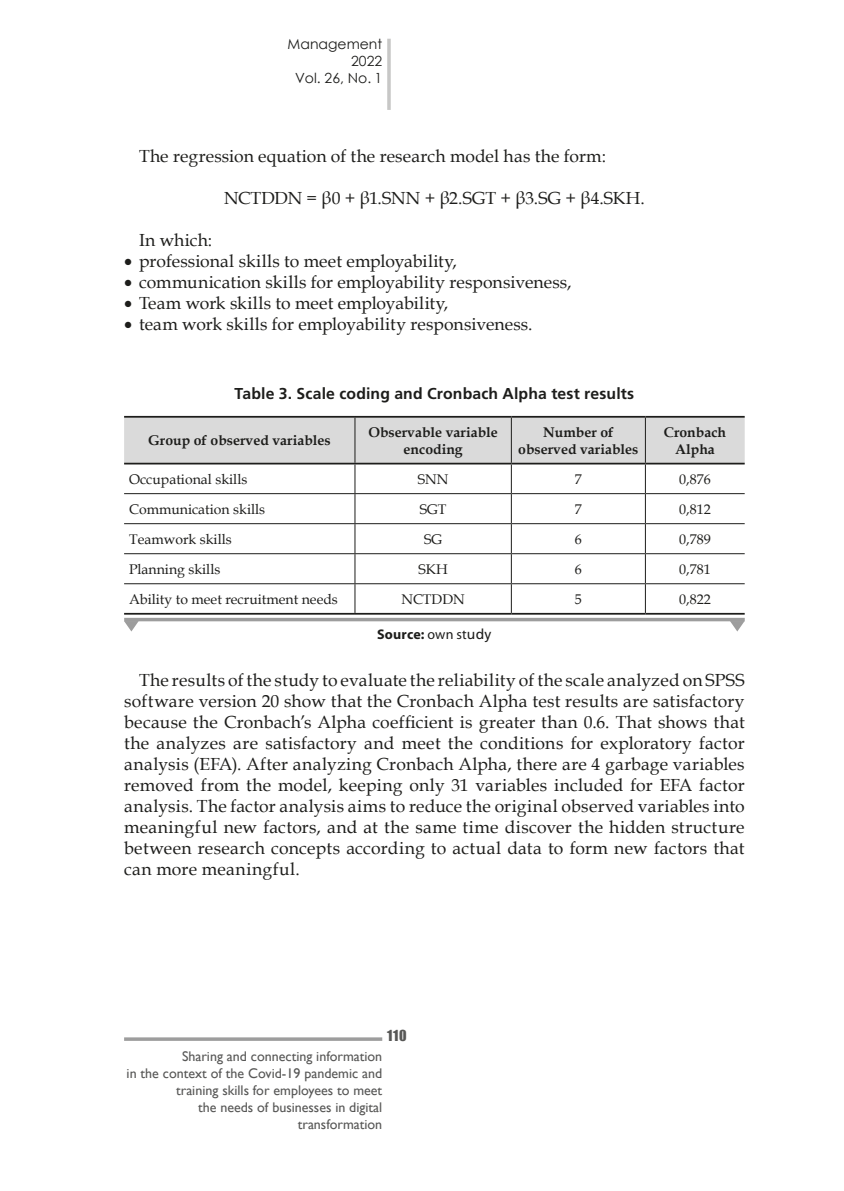
<style>
.page{position:relative;width:844px;height:1191px;background:#fff}
.page>*{position:absolute;margin:0;border:0;box-sizing:border-box;transform-origin:0 0}
.tekst_glowny{font:17.5px/21px "Book Antiqua";letter-spacing:.005em;color:#1d1d1b;text-align:justify}
.tytul_tabeli{font:700 15.75px "Frutiger LT Pro";letter-spacing:.01em;color:#1d1d1b}
.t1{font:14px/16.8px "Gill Sans";color:#575756;text-align:right}
.Normalny{font:14px "Book Antiqua";color:#1d1d1b}
.Normalny-2{font:700 14px/16.8px "Book Antiqua";color:#1d1d1b;text-align:center}
.t2{font:14px/16.8px "Century Gothic";color:#1d1d1b;text-align:right}
.zrodlo_-_do_tabeli{font:700 14px "Myriad Pro";letter-spacing:.015em;color:#1d1d1b}
.t3{font:14px "Impact";color:#575756}
.s1{font-weight:400}
.s2{font-family:"Frutiger LT Pro";font-weight:400}
</style>
<div class="page">
<hr style="left:124px;top:1037px;width:258px;height:3px;background:#9d9d9d">
<hr style="left:387px;top:39px;width:3px;height:71px;background:#c7c7c6">
<svg style="left:124px;top:418px;width:620px;height:195px"></svg>
<hr style="left:124px;top:416px;width:231px;height:2px;background:#1d1d1b">
<hr style="left:355px;top:416px;width:156px;height:2px;background:#1d1d1b">
<hr style="left:511px;top:416px;width:134px;height:2px;background:#1d1d1b">
<hr style="left:645px;top:416px;width:99px;height:2px;background:#1d1d1b">
<hr style="left:124px;top:463px;width:231px;height:1px;background:#1d1d1b">
<hr style="left:355px;top:463px;width:156px;height:1px;background:#1d1d1b">
<hr style="left:511px;top:463px;width:134px;height:1px;background:#1d1d1b">
<hr style="left:645px;top:463px;width:99px;height:1px;background:#1d1d1b">
<hr style="left:124px;top:613px;width:231px;height:1px;background:#1d1d1b">
<hr style="left:355px;top:613px;width:156px;height:1px;background:#1d1d1b">
<hr style="left:511px;top:613px;width:134px;height:1px;background:#1d1d1b">
<hr style="left:645px;top:613px;width:99px;height:1px;background:#1d1d1b">
<hr style="left:124px;top:618px;width:620px;height:3px;background:#9d9d9d">
<svg style="left:124px;top:621px;width:15px;height:10px"></svg>
<svg style="left:729px;top:621px;width:15px;height:10px"></svg>
<p class="t2" style="left:287px;top:36px;width:96px">Management<br>2022<br>Vol. 26, No. 1</p>
<p class="tekst_glowny" style="left:139px;top:145px;width:468px">The regression equation of the research model has the form:</p>
<p class="tekst_glowny" style="left:224px;top:187px;width:422px">NCTDDN = β0 + β1.SNN + β2.SGT + β3.SG + β4.SKH.</p>
<p class="tekst_glowny" style="left:139px;top:229px;width:75px">In which:</p>
<p class="tekst_glowny" style="left:124px;top:250px;width:334px">• professional skills to meet employability,</p>
<p class="tekst_glowny" style="left:124px;top:271px;width:448px">• communication skills for employability responsiveness,</p>
<p class="tekst_glowny" style="left:124px;top:292px;width:325px">• Team work skills to meet employability,</p>
<p class="tekst_glowny" style="left:124px;top:313px;width:410px">• team work skills for employability responsiveness.</p>
<p class="tytul_tabeli" style="left:234px;top:384px;width:401px">Table 3. Scale coding and Cronbach Alpha test results</p>
<p class="Normalny-2" style="left:148px;top:432px;width:184px">Group of observed variables</p>
<p class="Normalny-2" style="left:368px;top:424px;width:131px">Observable variable encoding</p>
<p class="Normalny-2" style="left:518px;top:424px;width:122px">Number of observed variables</p>
<p class="Normalny-2" style="left:663px;top:424px;width:64px">Cronbach<br>Alpha</p>
<p class="Normalny" style="left:129px;top:469px;width:120px">Occupational skills</p>
<p class="Normalny" style="left:418px;top:469px;width:32px">SNN</p>
<p class="Normalny" style="left:574px;top:469px;width:8px">7</p>
<p class="Normalny" style="left:679px;top:469px;width:33px">0,876</p>
<p class="Normalny" style="left:129px;top:499px;width:137px">Communication skills</p>
<p class="Normalny" style="left:420px;top:499px;width:28px">SGT</p>
<p class="Normalny" style="left:574px;top:499px;width:8px">7</p>
<p class="Normalny" style="left:679px;top:499px;width:33px">0,812</p>
<p class="Normalny" style="left:129px;top:529px;width:104px">Teamwork skills</p>
<p class="Normalny" style="left:424px;top:529px;width:20px">SG</p>
<p class="Normalny" style="left:574px;top:529px;width:8px">6</p>
<p class="Normalny" style="left:679px;top:529px;width:33px">0,789</p>
<p class="Normalny" style="left:129px;top:559px;width:93px">Planning skills</p>
<p class="Normalny" style="left:418px;top:559px;width:31px">SKH</p>
<p class="Normalny" style="left:574px;top:559px;width:8px">6</p>
<p class="Normalny" style="left:679px;top:559px;width:33px">0,781</p>
<p class="Normalny" style="left:129px;top:589px;width:210px">Ability to meet recruitment needs</p>
<p class="Normalny" style="left:401px;top:589px;width:65px">NCTDDN</p>
<p class="Normalny" style="left:574px;top:589px;width:8px">5</p>
<p class="Normalny" style="left:679px;top:589px;width:33px">0,822</p>
<p class="zrodlo_-_do_tabeli" style="left:377px;top:625px;width:116px">Source: <span class="s1">own st</span><span class="s2">udy</span></p>
<p class="tekst_glowny" style="left:124px;top:669px;width:622px;text-indent:15px">The results of the study to evaluate the reliability of the scale analyzed on SPSS software version 20 show that the Cronbach Alpha test results are satisfactory because the Cronbach’s Alpha coefficient is greater than 0.6. That shows that the analyzes are satisfactory and meet the conditions for exploratory factor analysis (EFA). After analyzing Cronbach Alpha, there are 4 garbage variables removed from the model, keeping only 31 variables included for EFA factor analysis. The factor analysis aims to reduce the original observed variables into meaningful new factors, and at the same time discover the hidden structure between research concepts according to actual data to form new factors that can more meaningful.</p>
<p class="t3" style="left:387px;top:1024px;width:21px">110</p>
<p class="t1" style="left:127px;top:1048px;width:257px">Sharing and connecting information<br>in the context of the Covid-19 pandemic and training skills for employees to meet<br>the needs of businesses in digital transformation</p>
</div>
